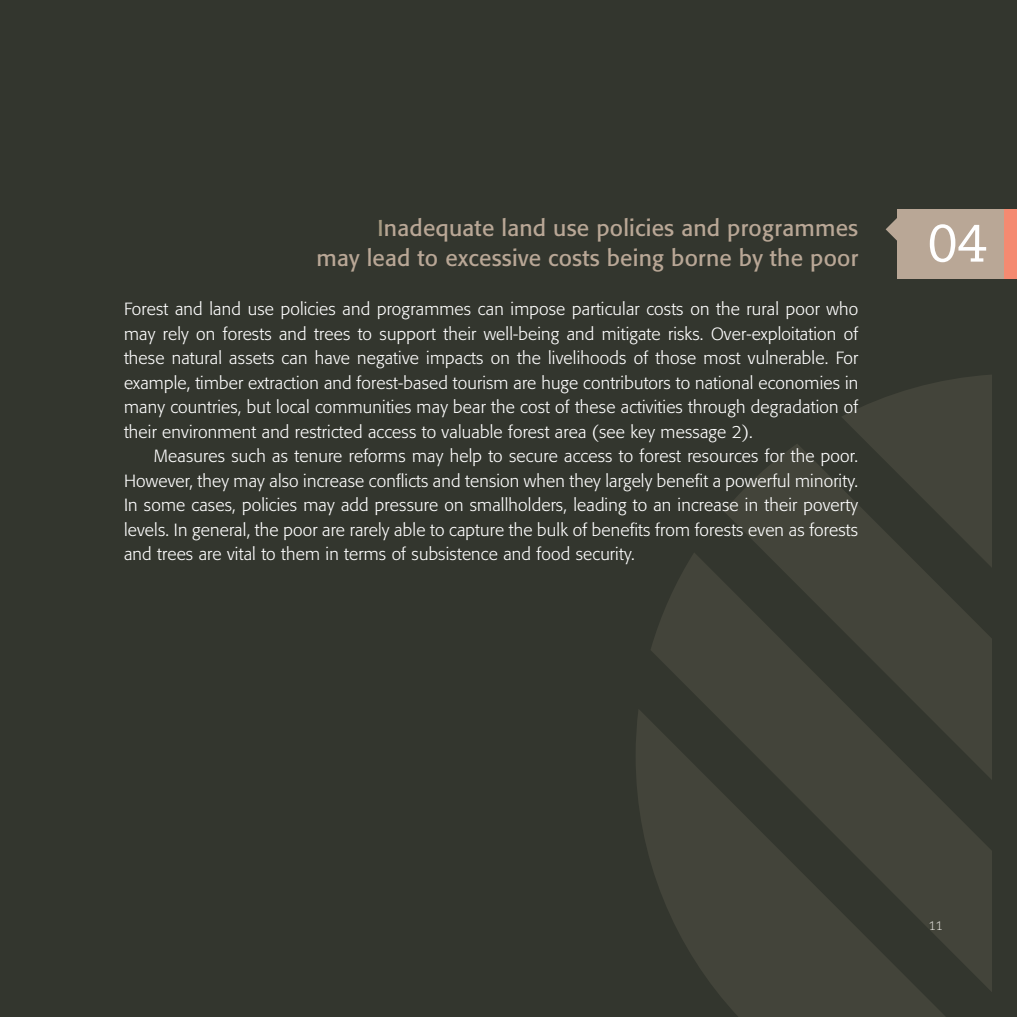
<style>
.page{position:relative;width:1017px;height:1017px;background:#33362e}
.page>*{position:absolute;margin:0;border:0;box-sizing:border-box;transform-origin:0 0}
.t1{font:52.5px "Caecilia LT Std";color:#fff}
.t2{font:22.75px/29.8px "Formata";letter-spacing:.01em;color:#b9a796;text-align:right}
.t3{font:300 17.5px/24.5px "Formata";letter-spacing:.01em;color:#fff;text-align:justify}
.t4{font:300 12.25px "Caecilia LT Std";color:#fff}
.s1{color:#a59981}
</style>
<div class="page">
<div style="left:898px;top:210px;width:119px;height:69px;background:#b9a796"></div>
<svg style="left:886px;top:217px;width:12px;height:25px"></svg>
<div style="left:1005px;top:210px;width:12px;height:69px;background:#f48a71"></div>
<svg style="left:636px;top:375px;width:356px;height:642px;fill:#43443a"></svg>
<div style="left:930px;top:921px;width:12px;height:9px;background:#43443a"></div>
<h2 class="t2" style="left:316px;top:213px;width:543px"><span class="s1">I</span>nadequate land use policies and programmes<br>may lead to excessive costs being borne by the poor</h2>
<p class="t3" style="left:124px;top:297px;width:736px">Forest and land use policies and programmes can impose particular costs on the rural poor who may rely on forests and trees to support their well-being and mitigate risks. Over-exploitation of these natural assets can have negative impacts on the livelihoods of those most vulnerable. For example, timber extraction and forest-based tourism are huge contributors to national economies in many countries, but local communities may bear the cost of these activities through degradation of their environment and restricted access to valuable forest area (see key message 2).</p>
<p class="t3" style="left:124px;top:444px;width:736px;text-indent:30px">Measures such as tenure reforms may help to secure access to forest resources for the poor.<br>However, they may also increase conflicts and tension when they largely benefit a powerful minority.<br>In some cases, policies may add pressure on smallholders, leading to an increase in their poverty levels. In general, the poor are rarely able to capture the bulk of benefits from forests even as forests and trees are vital to them in terms of subsistence and food security.</p>
<h1 class="t1" style="left:928px;top:213px;width:60px">04</h1>
<p class="t4" style="left:929px;top:918px;width:15px">11</p>
</div>
